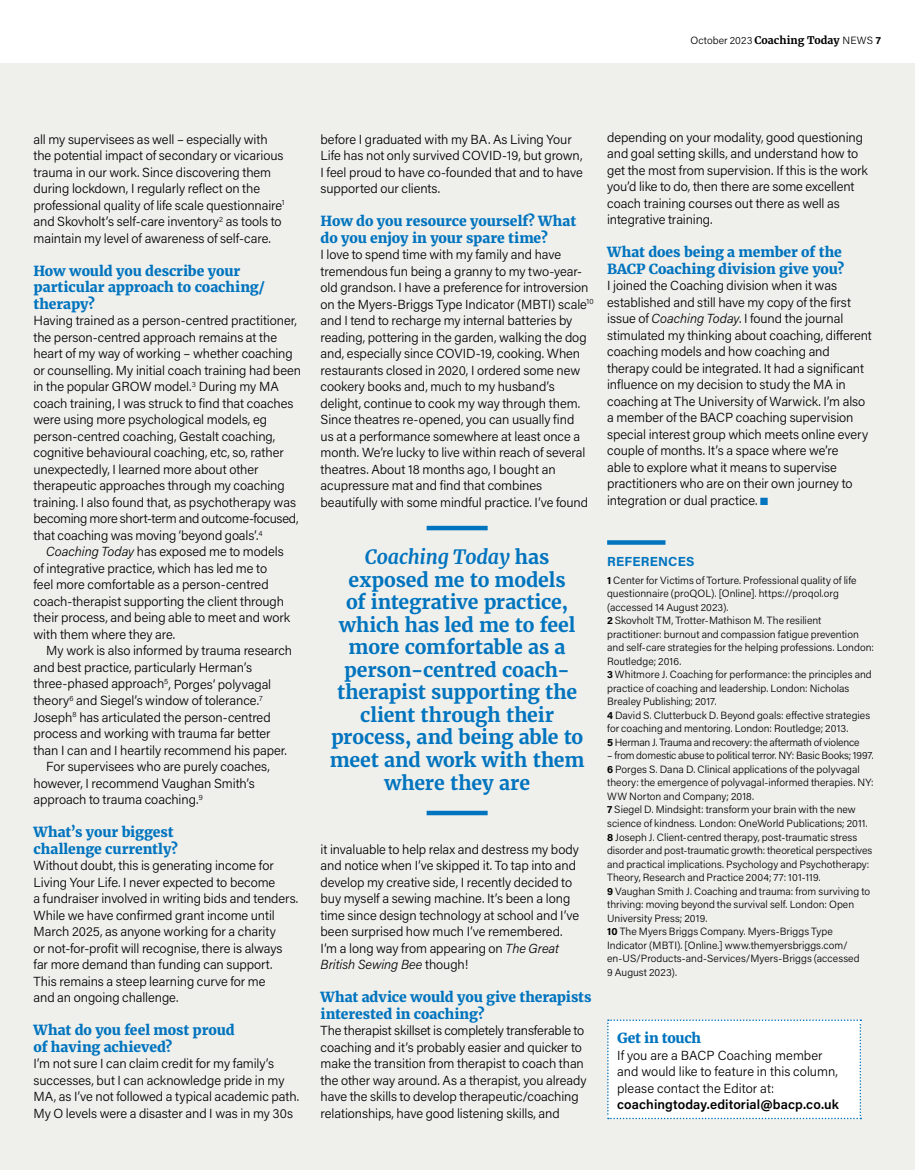
<style>
.page{position:relative;width:915px;height:1170px;background:#fff}
.page>*{position:absolute;margin:0;border:0;box-sizing:border-box;transform-origin:0 0}
.t1{font:700 19.5px/22.5px "Merriweather";letter-spacing:-.01em;color:#0074be;text-align:center}
.t2{font:800 13.8px/16.5px "Merriweather";letter-spacing:-.01em;color:#0074be}
.t3{font:300 13.2px/16.5px "Acumin Pro";letter-spacing:-.005em;color:#000}
.t4{font:600 13.2px "Acumin Pro";letter-spacing:.01em;color:#000}
.t5{font:700 13.2px "Acumin Pro";letter-spacing:.02em;color:#0074be}
.t6{font:300 10.5px/13.5px "Acumin Pro";letter-spacing:.005em;color:#000}
.s1{font-family:"Merriweather";font-weight:700}
.s2{font-weight:700}
.s3{font-style:italic}
.s4{color:#0074be}
</style>
<div class="page">
<div style="left:0;top:64px;width:914px;height:1105px;background:#efefec"></div>
<div style="left:607px;top:1019px;width:254px;height:100px;background:#fff"></div>
<svg style="left:607px;top:540px;width:58px;height:4px"></svg>
<hr style="left:426px;top:526px;width:61px;height:4px;background:#0074be">
<div style="left:426px;top:810px;width:61px;height:5px;background:#0074be"></div>
<p class="t6" style="left:690px;top:34px;width:192px">October 2023 <span class="s1">Coaching Today</span> NEWS <span class="s2">7</span></p>
<p class="t3" style="left:33px;top:130px;width:252px">all my supervisees as well – especially with the potential impact of secondary or vicarious trauma in our work. Since discovering them during lockdown, I regularly reflect on the professional quality of life scale questionnaire<sup>1 </sup>and Skovholt’s self-care inventory<sup>2</sup> as tools to maintain my level of awareness of self-care.</p>
<p class="t2" style="left:33px;top:262px;width:233px">How would you describe your particular approach to coaching/ therapy?</p>
<p class="t3" style="left:33px;top:312px;width:269px">Having trained as a person-centred practitioner, the person-centred approach remains at the heart of my way of working – whether coaching or counselling. My initial coach training had been in the popular GROW model.<sup>3</sup> During my MA coach training, I was struck to find that coaches were using more psychological models, eg person-centred coaching, Gestalt coaching, cognitive behavioural coaching, etc, so, rather unexpectedly, I learned more about other therapeutic approaches through my coaching training. I also found that, as psychotherapy was becoming more short-term and outcome-focused, that coaching was moving ‘beyond goals’.<sup>4</sup></p>
<p class="t3" style="left:33px;top:543px;width:258px;text-indent:13px"><span class="s3">Coaching Today</span> has exposed me to models of integrative practice, which has led me to feel more comfortable as a person-centred coach-therapist supporting the client through their process, and being able to meet and work with them where they are.</p>
<p class="t3" style="left:46px;top:642px;width:247px">My work is also informed by trauma research</p>
<p class="t3" style="left:33px;top:658px;width:220px">and best practice, particularly Herman’s</p>
<p class="t3" style="left:33px;top:675px;width:239px">three-phased approach<sup>5</sup>, Porges’ polyvagal</p>
<p class="t3" style="left:33px;top:691px;width:231px">theory<sup>6</sup> and Siegel’s window of tolerance.<sup>7</sup></p>
<p class="t3" style="left:33px;top:708px;width:239px">Joseph<sup>8</sup> has articulated the person-centred</p>
<p class="t3" style="left:34px;top:724px;width:238px">process and working with trauma far better</p>
<p class="t3" style="left:34px;top:741px;width:255px">than I can and I heartily recommend his paper.</p>
<p class="t3" style="left:46px;top:757px;width:225px">For supervisees who are purely coaches,</p>
<p class="t3" style="left:34px;top:774px;width:223px">however, I recommend Vaughan Smith’s</p>
<p class="t3" style="left:34px;top:790px;width:171px">approach to trauma coaching.<sup>9</sup></p>
<p class="t2" style="left:33px;top:823px;width:146px">What’s your biggest challenge currently?</p>
<p class="t3" style="left:33px;top:856px;width:266px">Without doubt, this is generating income for Living Your Life. I never expected to become<br>a fundraiser involved in writing bids and tenders.<br>While we have confirmed grant income until March 2025, as anyone working for a charity<br>or not-for-profit will recognise, there is always far more demand than funding can support.<br>This remains a steep learning curve for me<br>and an ongoing challenge.</p>
<p class="t2" style="left:33px;top:1021px;width:203px">What do you feel most proud of having achieved?</p>
<p class="t3" style="left:33px;top:1054px;width:267px">I’m not sure I can claim credit for my family’s successes, but I can acknowledge pride in my MA, as I’ve not followed a typical academic path.<br>My O levels were a disaster and I was in my 30s</p>
<p class="t3" style="left:320px;top:130px;width:264px">before I graduated with my BA. As Living Your Life has not only survived COVID-19, but grown, I feel proud to have co-founded that and to have supported our clients.</p>
<p class="t2" style="left:320px;top:213px;width:257px">How do you resource yourself? What do you enjoy in your spare time?</p>
<p class="t3" style="left:320px;top:246px;width:274px">I love to spend time with my family and have tremendous fun being a granny to my two-year&shy;old grandson. I have a preference for introversion on the Myers-Briggs Type Indicator (MBTI) scale<sup>10 </sup>and I tend to recharge my internal batteries by reading, pottering in the garden, walking the dog and, especially since COVID-19, cooking. When restaurants closed in 2020, I ordered some new cookery books and, much to my husband’s delight, continue to cook my way through them.<br>Since theatres re-opened, you can usually find<br>us at a performance somewhere at least once a month. We’re lucky to live within reach of several theatres. About 18 months ago, I bought an acupressure mat and find that combines beautifully with some mindful practice. I’ve found</p>
<p class="t3" style="left:607px;top:128px;width:262px">depending on your modality, good questioning and goal setting skills, and understand how to get the most from supervision. If this is the work you’d like to do, then there are some excellent coach training courses out there as well as integrative training.</p>
<p class="t2" style="left:607px;top:244px;width:238px">What does being a member of the<br>BACP Coaching division give you?</p>
<p class="t3" style="left:607px;top:277px;width:266px">I joined the Coaching division when it was established and still have my copy of the first issue of <span class="s3">Coaching Today</span>. I found the journal stimulated my thinking about coaching, different coaching models and how coaching and therapy could be integrated. It had a significant influence on my decision to study the MA in coaching at The University of Warwick. I’m also a member of the BACP coaching supervision special interest group which meets online every couple of months. It’s a space where we’re<br>able to explore what it means to supervise practitioners who are on their own journey to integration or dual practice. <span class="s4">■</span></p>
<p class="t1" style="left:330px;top:546px;width:256px"><span class="s3">Coaching Today</span> has exposed me to models<br>of integrative practice, which has led me to feel more comfortable as a person-centred coach&shy;therapist supporting the client through their process, and being able to meet and work with them where they are</p>
<p class="t3" style="left:320px;top:840px;width:260px">it invaluable to help relax and destress my body and notice when I’ve skipped it. To tap into and develop my creative side, I recently decided to buy myself a sewing machine. It’s been a long time since design technology at school and I’ve been surprised how much I’ve remembered.<br>I’m a long way from appearing on <span class="s3">The Great British Sewing Bee</span> though!</p>
<p class="t2" style="left:320px;top:988px;width:272px">What advice would you give therapists interested in coaching?</p>
<p class="t3" style="left:320px;top:1021px;width:267px">The therapist skillset is completely transferable to coaching and it’s probably easier and quicker to make the transition from therapist to coach than the other way around. As a therapist, you already have the skills to develop therapeutic/coaching relationships, have good listening skills, and</p>
<p class="t5" style="left:607px;top:552px;width:89px">REFERENCES</p>
<p class="t6" style="left:607px;top:573px;width:268px"><span class="s2">1</span> Center for Victims of Torture. Professional quality of life questionnaire (proQOL). [Online]. https://proqol.org (accessed 14 August 2023).<br><span class="s2">2</span> Skovholt TM, Trotter-Mathison M. The resilient practitioner: burnout and compassion fatigue prevention and self-care strategies for the helping professions. London:<br>Routledge; 2016.<br><span class="s2">3</span> Whitmore J. Coaching for performance: the principles and practice of coaching and leadership. London: Nicholas Brealey Publishing; 2017.<br><span class="s2">4</span> David S. Clutterbuck D. Beyond goals: effective strategies for coaching and mentoring. London: Routledge; 2013.<br><span class="s2">5</span> Herman J. Trauma and recovery: the aftermath of violence</p>
<p class="t6" style="left:607px;top:748px;width:268px">– from domestic abuse to political terror. NY: Basic Books; 1997.<br><span class="s2">6</span> Porges S. Dana D. Clinical applications of the polyvagal theory: the emergence of polyvagal-informed therapies. NY:<br>WW Norton and Company; 2018.<br><span class="s2">7</span> Siegel D. Mindsight: transform your brain with the new science of kindness. London: OneWorld Publications; 2011.<br><span class="s2">8</span> Joseph J. Client-centred therapy, post-traumatic stress disorder and post-traumatic growth: theoretical perspectives and practical implications. Psychology and Psychotherapy:<br>Theory, Research and Practice 2004; 77: 101-119.<br><span class="s2">9</span> Vaughan Smith J. Coaching and trauma: from surviving to thriving: moving beyond the survival self. London: Open University Press; 2019.<br><span class="s2">10</span> The Myers Briggs Company. Myers-Briggs Type Indicator (MBTI). [Online.] www.themyersbriggs.com/ en-US/Products-and-Services/Myers-Briggs (accessed<br>9 August 2023).</p>
<p class="t2" style="left:617px;top:1029px;width:85px">Get in touch</p>
<p class="t3" style="left:617px;top:1046px;width:222px">If you are a BACP Coaching member and would like to feature in this column, please contact the Editor at:</p>
<p class="t4" style="left:617px;top:1095px;width:223px">coachingtoday.editorial@bacp.co.uk</p>
</div>
